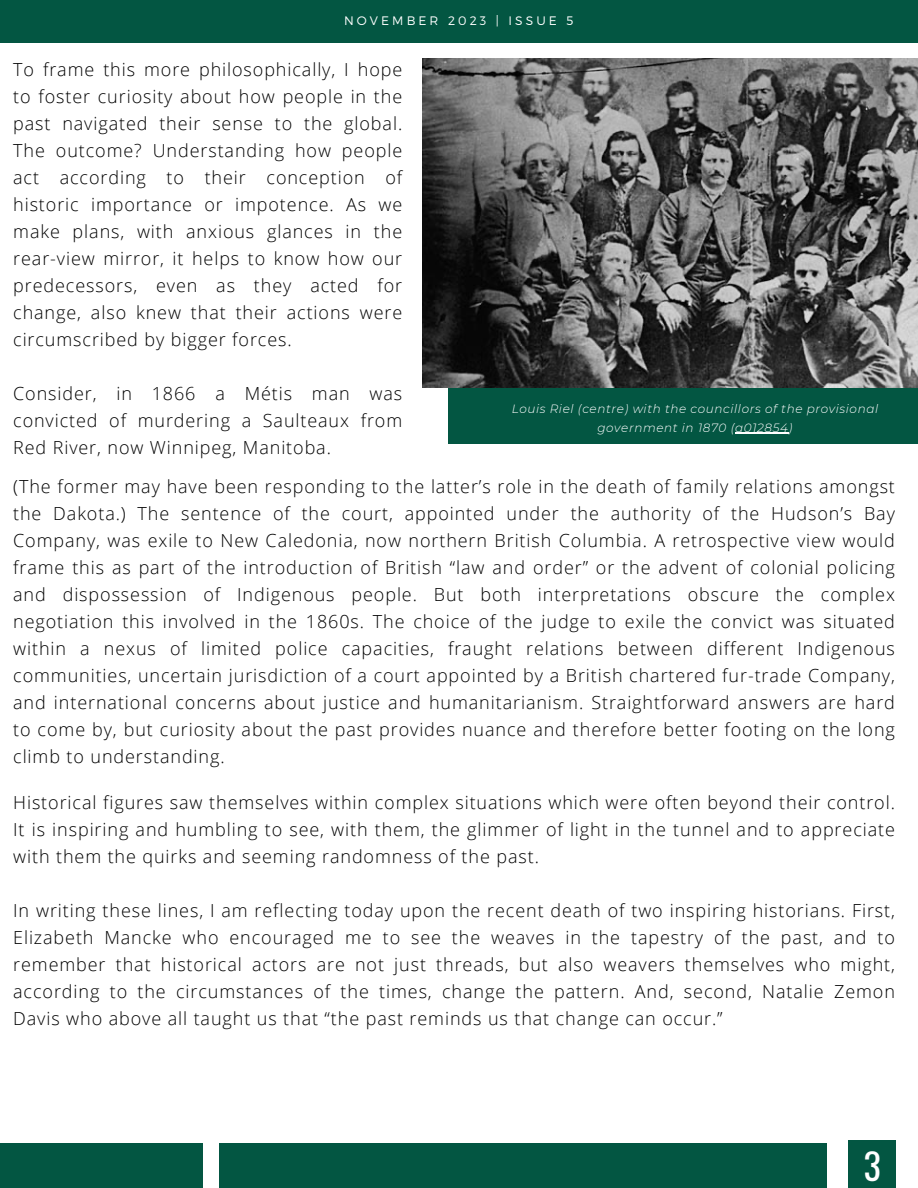
<style>
.page{position:relative;width:918px;height:1188px;background:#fff}
.page>*{position:absolute;margin:0;border:0;box-sizing:border-box;transform-origin:0 0}
.t1{font:36px "Oswald";color:#fff}
.t2{font:300 18px/27px "Open Sans";letter-spacing:.05em;color:#000;text-align:justify}
.t3{font:300 12.3px "Montserrat";letter-spacing:.25em;color:#fff}
.t4{font:italic 300 12px/19px "Montserrat";letter-spacing:.05em;color:#fff;text-align:center}
</style>
<div class="page">
<div style="left:0;top:0;width:918px;height:42px;background:#035642"></div>
<div style="left:849px;top:1141px;width:47px;height:47px;background:#035642"></div>
<div style="left:448px;top:59px;width:470px;height:385px;background:#035642"></div>
<div style="left:219px;top:1143px;width:607px;height:45px;background:#035642"></div>
<div style="left:0;top:1143px;width:203px;height:45px;background:#035642"></div>
<img style="left:422px;top:59px;width:496px;height:328px">
<hr style="left:735px;top:433px;width:54px;height:1px;background:#fff">
<p class="t3" style="left:344px;top:13px;width:231px">NOVEMBER 2023 | ISSUE 5</p>
<p class="t2" style="left:13px;top:56px;width:391px">To frame this more philosophically, I hope to foster curiosity about how people in the past navigated their sense to the global.<br>The outcome? Understanding how people act according to their conception of historic importance or impotence. As we make plans, with anxious glances in the rear-view mirror, it helps to know how our predecessors, even as they acted for change, also knew that their actions were circumscribed by bigger forces.</p>
<p class="t2" style="left:13px;top:380px;width:391px">Consider, in 1866 a Métis man was convicted of murdering a Saulteaux from Red River, now Winnipeg, Manitoba.</p>
<p class="t4" style="left:512px;top:399px;width:368px">Louis Riel (centre) with the councillors of the provisional government in 1870 (a012854)</p>
<p class="t2" style="left:13px;top:472px;width:883px">(The former may have been responding to the latter’s role in the death of family relations amongst the Dakota.) The sentence of the court, appointed under the authority of the Hudson’s Bay Company, was exile to New Caledonia, now northern British Columbia. A retrospective view would frame this as part of the introduction of British “law and order” or the advent of colonial policing and dispossession of Indigenous people. But both interpretations obscure the complex negotiation this involved in the 1860s. The choice of the judge to exile the convict was situated within a nexus of limited police capacities, fraught relations between different Indigenous communities, uncertain jurisdiction of a court appointed by a British chartered fur-trade Company, and international concerns about justice and humanitarianism. Straightforward answers are hard to come by, but curiosity about the past provides nuance and therefore better footing on the long climb to understanding.</p>
<p class="t2" style="left:13px;top:788px;width:883px">Historical figures saw themselves within complex situations which were often beyond their control.<br>It is inspiring and humbling to see, with them, the glimmer of light in the tunnel and to appreciate with them the quirks and seeming randomness of the past.</p>
<p class="t2" style="left:13px;top:896px;width:883px">In writing these lines, I am reflecting today upon the recent death of two inspiring historians. First, Elizabeth Mancke who encouraged me to see the weaves in the tapestry of the past, and to remember that historical actors are not just threads, but also weavers themselves who might, according to the circumstances of the times, change the pattern. And, second, Natalie Zemon Davis who above all taught us that “the past reminds us that change can occur.”</p>
<p class="t1" style="left:864px;top:1138px;width:19px">3</p>
</div>
